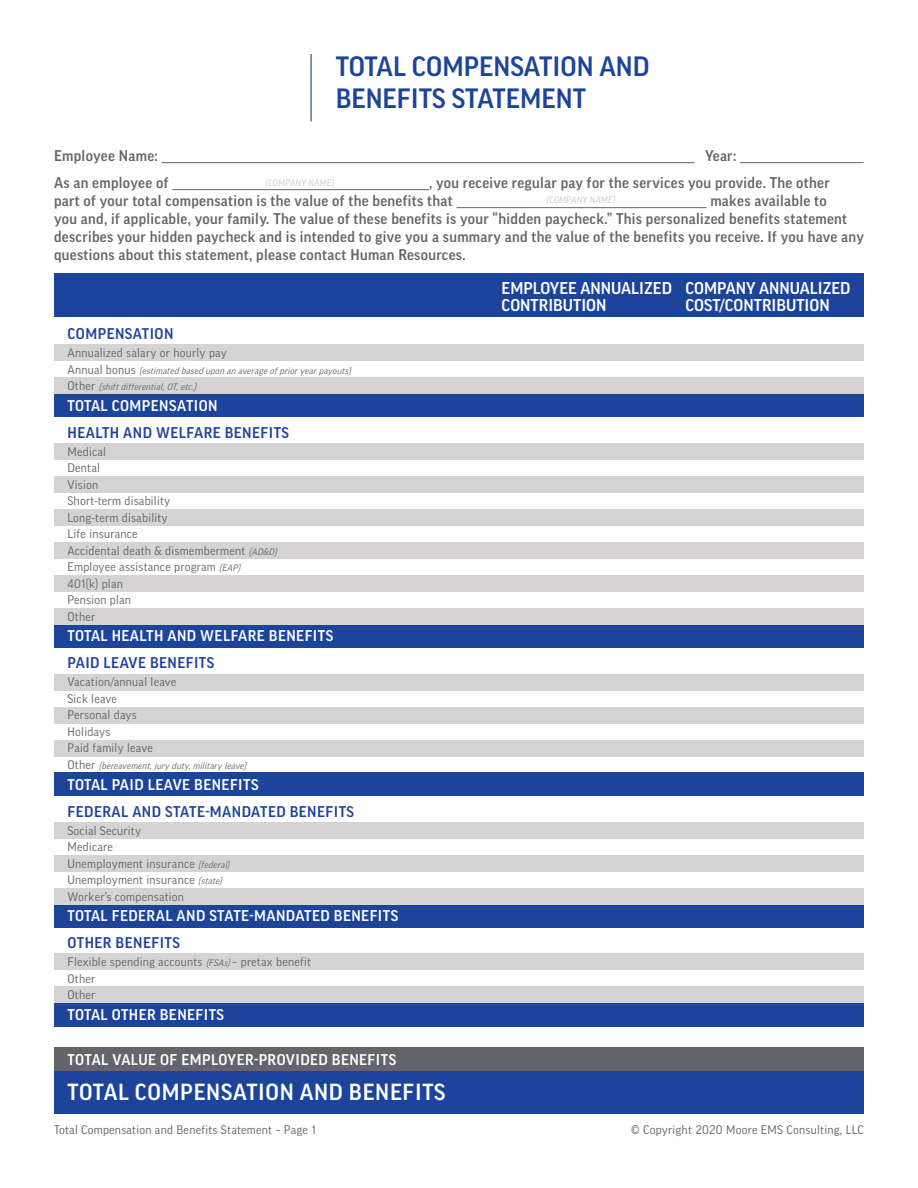
<style>
.page{position:relative;width:918px;height:1188px;background:#fff}
.page>*{position:absolute;margin:0;border:0;box-sizing:border-box;transform-origin:0 0}
.t1{font:500 27px/32.4px "Good Pro";color:#1d449b}
.t2{font:500 22.5px "Good Pro";letter-spacing:.03em;color:#fff}
.t3{font:500 16.5px/16.5px "Good Pro";color:#fff}
.t4{font:500 15px/18px "Good Pro";letter-spacing:.02em;color:#63656a}
.t5{font:500 15px "Good Pro";letter-spacing:.03em;color:#fff}
.t6{font:500 15px "Good Pro";letter-spacing:.03em;color:#1d449b}
.t7{font:12px/16.5px "Good Pro";letter-spacing:.02em;color:#63656a}
.t8{font:italic 9px/16.5px "Good Pro";color:#63656a}
.t9{font:italic 9px "Good Pro";letter-spacing:.02em;color:#cbc9cb}
.s1{font-style:normal;font-size:12px}
.s2{font-style:italic;font-size:9px}
</style>
<div class="page">
<div style="left:54px;top:1071px;width:810px;height:43px;background:#1d449b"></div>
<div style="left:54px;top:394px;width:810px;height:23px;background:#1d449b"></div>
<div style="left:54px;top:625px;width:810px;height:23px;background:#1d449b"></div>
<div style="left:54px;top:773px;width:810px;height:23px;background:#1d449b"></div>
<div style="left:54px;top:904px;width:810px;height:23px;background:#1d449b"></div>
<div style="left:54px;top:1003px;width:810px;height:23px;background:#1d449b"></div>
<div style="left:54px;top:1048px;width:810px;height:23px;background:#63656a"></div>
<div style="left:54px;top:274px;width:810px;height:43px;background:#1d449b"></div>
<div style="left:54px;top:344px;width:810px;height:17px;background:#d5d3d3"></div>
<div style="left:54px;top:443px;width:810px;height:17px;background:#d5d3d3"></div>
<div style="left:54px;top:476px;width:810px;height:17px;background:#d5d3d3"></div>
<div style="left:54px;top:509px;width:810px;height:17px;background:#d5d3d3"></div>
<div style="left:54px;top:542px;width:810px;height:17px;background:#d5d3d3"></div>
<div style="left:54px;top:575px;width:810px;height:17px;background:#d5d3d3"></div>
<div style="left:54px;top:608px;width:810px;height:17px;background:#d5d3d3"></div>
<div style="left:54px;top:674px;width:810px;height:16px;background:#d5d3d3"></div>
<div style="left:54px;top:707px;width:810px;height:16px;background:#d5d3d3"></div>
<div style="left:54px;top:740px;width:810px;height:16px;background:#d5d3d3"></div>
<div style="left:54px;top:822px;width:810px;height:16px;background:#d5d3d3"></div>
<div style="left:54px;top:954px;width:810px;height:16px;background:#d5d3d3"></div>
<div style="left:54px;top:987px;width:810px;height:16px;background:#d5d3d3"></div>
<div style="left:54px;top:855px;width:810px;height:16px;background:#d5d3d3"></div>
<div style="left:54px;top:888px;width:810px;height:16px;background:#d5d3d3"></div>
<div style="left:54px;top:377px;width:810px;height:17px;background:#d5d3d3"></div>
<hr style="left:311px;top:54px;width:1px;height:68px;background:#1d449b">
<hr style="left:162px;top:162px;width:533px;height:1px;background:#63656a">
<hr style="left:740px;top:162px;width:124px;height:1px;background:#63656a">
<hr style="left:172px;top:189px;width:257px;height:1px;background:#63656a">
<hr style="left:457px;top:207px;width:249px;height:1px;background:#63656a">
<h1 class="t1" style="left:336px;top:50px;width:315px">TOTAL COMPENSATION AND<br>BENEFITS STATEMENT</h1>
<p class="t4" style="left:54px;top:147px;width:105px">Employee Name:</p>
<p class="t4" style="left:705px;top:147px;width:33px">Year:</p>
<p class="t4" style="left:54px;top:174px;width:116px">As an employee of</p>
<p class="t4" style="left:54px;top:174px;width:777px;text-indent:375px">, you receive regular pay for the services you provide. The other part of your total compensation is the value of the benefits that</p>
<p class="t9" style="left:265px;top:177px;width:70px">(COMPANY NAME)</p>
<p class="t4" style="left:54px;top:192px;width:811px;text-indent:656px">makes available to<br>you and, if applicable, your family. The value of these benefits is your “hidden paycheck.” This personalized benefits statement describes your hidden paycheck and is intended to give you a summary and the value of the benefits you receive. If you have any questions about this statement, please contact Human Resources.</p>
<p class="t9" style="left:547px;top:195px;width:70px">(COMPANY NAME)</p>
<p class="t6" style="left:68px;top:325px;width:107px">COMPENSATION</p>
<p class="t7" style="left:68px;top:345px;width:161px">Annualized salary or hourly pay</p>
<p class="t8" style="left:68px;top:362px;width:285px"><span class="s1">A n n u a l b o n u s</span> (estimated based upon an averageofprioryearpayouts)<br><span class="s1">O t h e r</span> (shiftdifferential,OT,etc.)</p>
<p class="t5" style="left:68px;top:397px;width:152px">TOTAL COMPENSATION</p>
<p class="t6" style="left:68px;top:424px;width:223px">HEALTH AND WELFARE BENEFITS</p>
<p class="t7" style="left:68px;top:443px;width:211px">Medical<br>Dental<br>Vision<br>Short-term disability<br>Long-term disability<br>Life insurance<br>Accidental death &amp; dismemberment <span class="s2">(AD&amp;D)<br></span>Employee assistance program <span class="s2">(EAP)<br></span>401(k) plan<br>Pension plan<br>Other</p>
<p class="t5" style="left:68px;top:628px;width:267px">TOTAL HEALTH AND WELFARE BENEFITS</p>
<p class="t6" style="left:68px;top:655px;width:148px">PAID LEAVE BENEFITS</p>
<p class="t7" style="left:68px;top:674px;width:110px">Vacation/annual leave<br>Sick leave<br>Personal days<br>Holidays<br>Paid family leave</p>
<p class="t8" style="left:68px;top:757px;width:180px"><span class="s1">O t h e r</span> (bereavement,jury duty,military leave)</p>
<p class="t5" style="left:68px;top:776px;width:193px">TOTAL PAID LEAVE BENEFITS</p>
<p class="t6" style="left:68px;top:803px;width:288px">FEDERAL AND STATE-MANDATED BENEFITS</p>
<p class="t7" style="left:68px;top:822px;width:163px">Social Security<br>Medicare<br>Unemployment insurance <span class="s2">(federal)<br></span>Unemployment insurance <span class="s2">(state)<br></span>Worker’s compensation</p>
<p class="t5" style="left:68px;top:907px;width:332px">TOTAL FEDERAL AND STATE-MANDATED BENEFITS</p>
<p class="t6" style="left:68px;top:934px;width:114px">OTHER BENEFITS</p>
<p class="t7" style="left:68px;top:954px;width:245px">Flexible spending accounts <span class="s2">(FSAs)</span> – pretax benefit<br>Other<br>Other</p>
<p class="t5" style="left:68px;top:1006px;width:158px">TOTAL OTHER BENEFITS</p>
<p class="t5" style="left:68px;top:1051px;width:330px">TOTAL VALUE OF EMPLOYER-PROVIDED BENEFITS</p>
<h2 class="t2" style="left:68px;top:1080px;width:379px">TOTAL COMPENSATION AND BENEFITS</h2>
<h3 class="t3" style="left:502px;top:280px;width:172px">EMPLOYEE ANNUALIZED<br>CONTRIBUTION</h3>
<h3 class="t3" style="left:686px;top:280px;width:166px">COMPANY ANNUALIZED<br>COST/CONTRIBUTION</h3>
<p class="t7" style="left:54px;top:1121px;width:263px">Total Compensation and Benefits Statement – Page 1</p>
<p class="t7" style="left:631px;top:1121px;width:234px">© Copyright 2020 Moore EMS Consulting, LLC</p>
</div>
